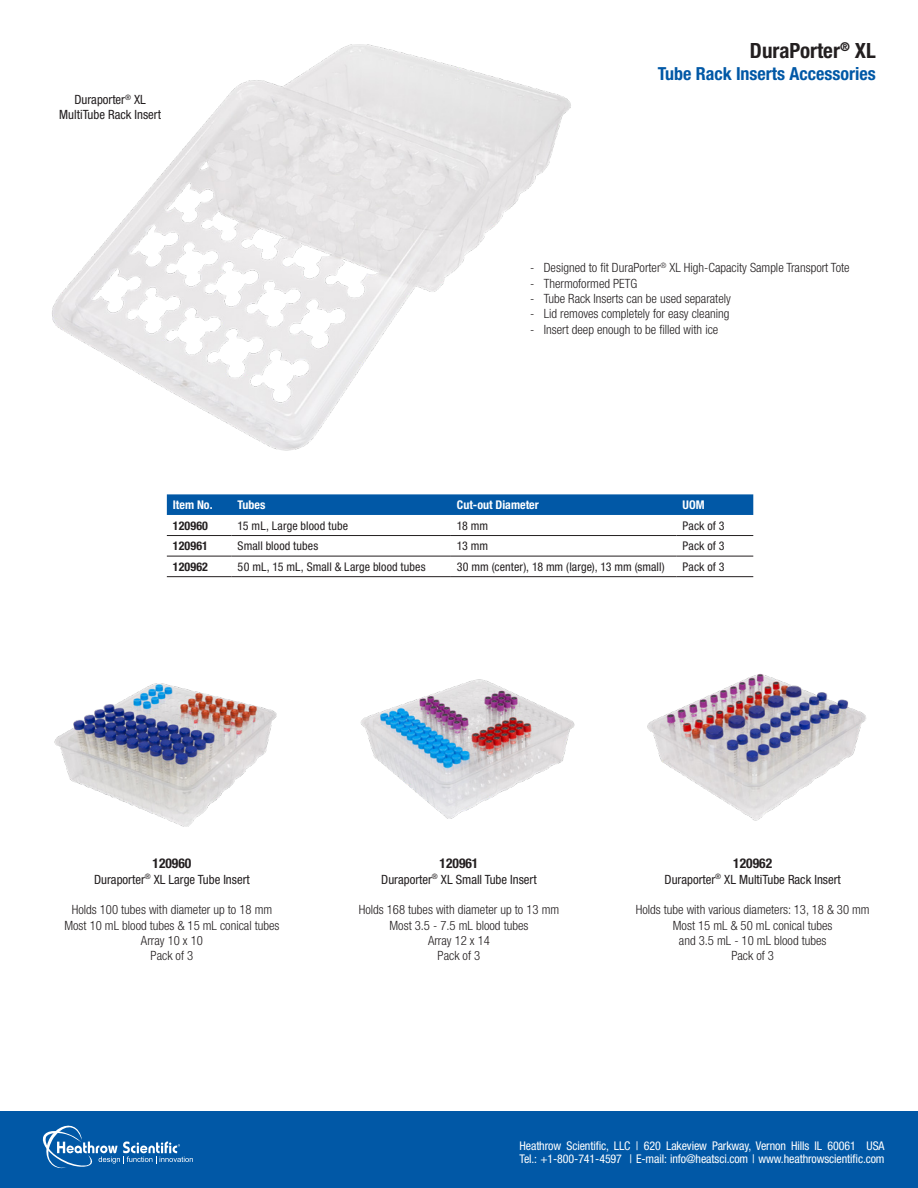
<style>
.page{position:relative;width:918px;height:1188px;background:#fff}
.page>*{position:absolute;margin:0;border:0;box-sizing:border-box;transform-origin:0 0}
.t1{font:700 condensed 21px "Helvetica Neue LT Std";color:#231f20}
.t2{font:700 condensed 18px "Helvetica Neue LT Std";color:#0158a6}
.t3{font:700 condensed 13.5px "Helvetica Neue LT Std";color:#231f20}
.t4{font:300 condensed 12.75px/15.3px "Helvetica Neue LT Std";color:#231f20;text-align:center}
.t5{font:condensed 12.75px/15.3px "Helvetica Neue LT Std";color:#231f20;text-align:center}
.t6{font:condensed 12px "Helvetica Neue LT Std";letter-spacing:-.01em;color:#fff}
._2017_Table_Body{font:condensed 12px "Helvetica Neue LT Std";letter-spacing:.01em;color:#231f20}
.t7{font:700 condensed 12px "Helvetica Neue LT Std";color:#fff}
._2017_Table_Part_Num{font:700 condensed 12px "Helvetica Neue LT Std";letter-spacing:.01em;color:#231f20}
</style>
<div class="page">
<div style="left:0;top:1111px;width:918px;height:77px;background:#0158a6"></div>
<svg style="left:42px;top:1125px;width:151px;height:44px"></svg>
<div style="left:167px;top:494px;width:586px;height:21px;background:#0158a6"></div>
<hr style="left:167px;top:535px;width:65px;height:1px;background:#231f20">
<hr style="left:232px;top:535px;width:219px;height:1px;background:#231f20">
<hr style="left:451px;top:535px;width:226px;height:1px;background:#231f20">
<hr style="left:677px;top:535px;width:76px;height:1px;background:#231f20">
<hr style="left:167px;top:556px;width:65px;height:1px;background:#231f20">
<hr style="left:232px;top:556px;width:219px;height:1px;background:#231f20">
<hr style="left:451px;top:556px;width:226px;height:1px;background:#231f20">
<hr style="left:677px;top:556px;width:76px;height:1px;background:#231f20">
<hr style="left:167px;top:576px;width:65px;height:1px;background:#231f20">
<hr style="left:232px;top:576px;width:219px;height:1px;background:#231f20">
<hr style="left:451px;top:576px;width:226px;height:1px;background:#231f20">
<hr style="left:677px;top:576px;width:76px;height:1px;background:#231f20">
<img style="left:647px;top:673px;width:219px;height:148px">
<img style="left:54px;top:679px;width:521px;height:148px">
<img style="left:52px;top:44px;width:519px;height:407px">
<p class="t5" style="left:59px;top:92px;width:103px">Duraporter<sup>®</sup> XL<br>MultiTube Rack Insert</p>
<p class="t1" style="left:750px;top:38px;width:127px">DuraPorter<sup>®</sup> XL</p>
<p class="t2" style="left:658px;top:62px;width:220px">Tube Rack Inserts Accessories</p>
<p class="t4" style="left:530px;top:260px;width:321px">- Designed to fit DuraPorter<sup>®</sup> XL High-Capacity Sample Transport Tote</p>
<p class="t4" style="left:530px;top:275px;width:109px">- Thermoformed PETG</p>
<p class="t4" style="left:530px;top:291px;width:202px">- Tube Rack Inserts can be used separately</p>
<p class="t4" style="left:530px;top:306px;width:201px">- Lid removes completely for easy cleaning</p>
<p class="t4" style="left:530px;top:321px;width:190px">- Insert deep enough to be filled with ice</p>
<p class="t7" style="left:173px;top:497px;width:41px">Item No.</p>
<p class="t7" style="left:238px;top:497px;width:29px">Tubes</p>
<p class="t7" style="left:457px;top:497px;width:83px">Cut-out Diameter</p>
<p class="t7" style="left:683px;top:497px;width:24px">UOM</p>
<p class="_2017_Table_Part_Num" style="left:173px;top:518px;width:37px">120960</p>
<p class="_2017_Table_Body" style="left:238px;top:518px;width:112px">15 mL, Large blood tube</p>
<p class="_2017_Table_Body" style="left:457px;top:518px;width:33px">18 mm</p>
<p class="_2017_Table_Body" style="left:683px;top:518px;width:44px">Pack of 3</p>
<p class="_2017_Table_Part_Num" style="left:173px;top:539px;width:37px">120961</p>
<p class="_2017_Table_Body" style="left:238px;top:539px;width:82px">Small blood tubes</p>
<p class="_2017_Table_Body" style="left:457px;top:539px;width:33px">13 mm</p>
<p class="_2017_Table_Body" style="left:683px;top:539px;width:44px">Pack of 3</p>
<p class="_2017_Table_Part_Num" style="left:173px;top:559px;width:37px">120962</p>
<p class="_2017_Table_Body" style="left:238px;top:559px;width:189px">50 mL, 15 mL, Small &amp; Large blood tubes</p>
<p class="_2017_Table_Body" style="left:457px;top:559px;width:209px">30 mm (center), 18 mm (large), 13 mm (small)</p>
<p class="_2017_Table_Body" style="left:683px;top:559px;width:44px">Pack of 3</p>
<p class="t3" style="left:153px;top:855px;width:40px">120960</p>
<p class="t5" style="left:94px;top:871px;width:157px">Duraporter<sup>®</sup> XL Large Tube Insert</p>
<p class="t4" style="left:64px;top:902px;width:217px">Holds 100 tubes with diameter up to 18 mm<br>Most 10 mL blood tubes &amp; 15 mL conical tubes</p>
<p class="t4" style="left:141px;top:933px;width:63px">Array 10 x 10</p>
<p class="t4" style="left:151px;top:948px;width:44px">Pack of 3</p>
<p class="t3" style="left:440px;top:855px;width:40px">120961</p>
<p class="t5" style="left:381px;top:871px;width:157px">Duraporter<sup>®</sup> XL Small Tube Insert</p>
<p class="t4" style="left:359px;top:902px;width:202px">Holds 168 tubes with diameter up to 13 mm<br>Most 3.5 - 7.5 mL blood tubes</p>
<p class="t4" style="left:428px;top:933px;width:63px">Array 12 x 14</p>
<p class="t4" style="left:438px;top:948px;width:44px">Pack of 3</p>
<p class="t3" style="left:733px;top:855px;width:40px">120962</p>
<p class="t5" style="left:665px;top:871px;width:178px">Duraporter<sup>®</sup> XL MultiTube Rack Insert</p>
<p class="t4" style="left:636px;top:902px;width:235px">Holds tube with various diameters: 13, 18 &amp; 30 mm</p>
<p class="t4" style="left:673px;top:917px;width:161px">Most 15 mL &amp; 50 mL conical tubes</p>
<p class="t4" style="left:679px;top:933px;width:149px">and 3.5 mL - 10 mL blood tubes</p>
<p class="t4" style="left:731px;top:948px;width:44px">Pack of 3</p>
<p class="t6" style="left:519px;top:1139px;width:367px">Heathrow Scientific, LLC | 620 Lakeview Parkway, Vernon Hills IL 60061 USA</p>
<p class="t6" style="left:519px;top:1152px;width:367px">Tel.: +1-800-741-4597 | E-mail: info@heatsci.com | www.heathrowscientific.com</p>
</div>
